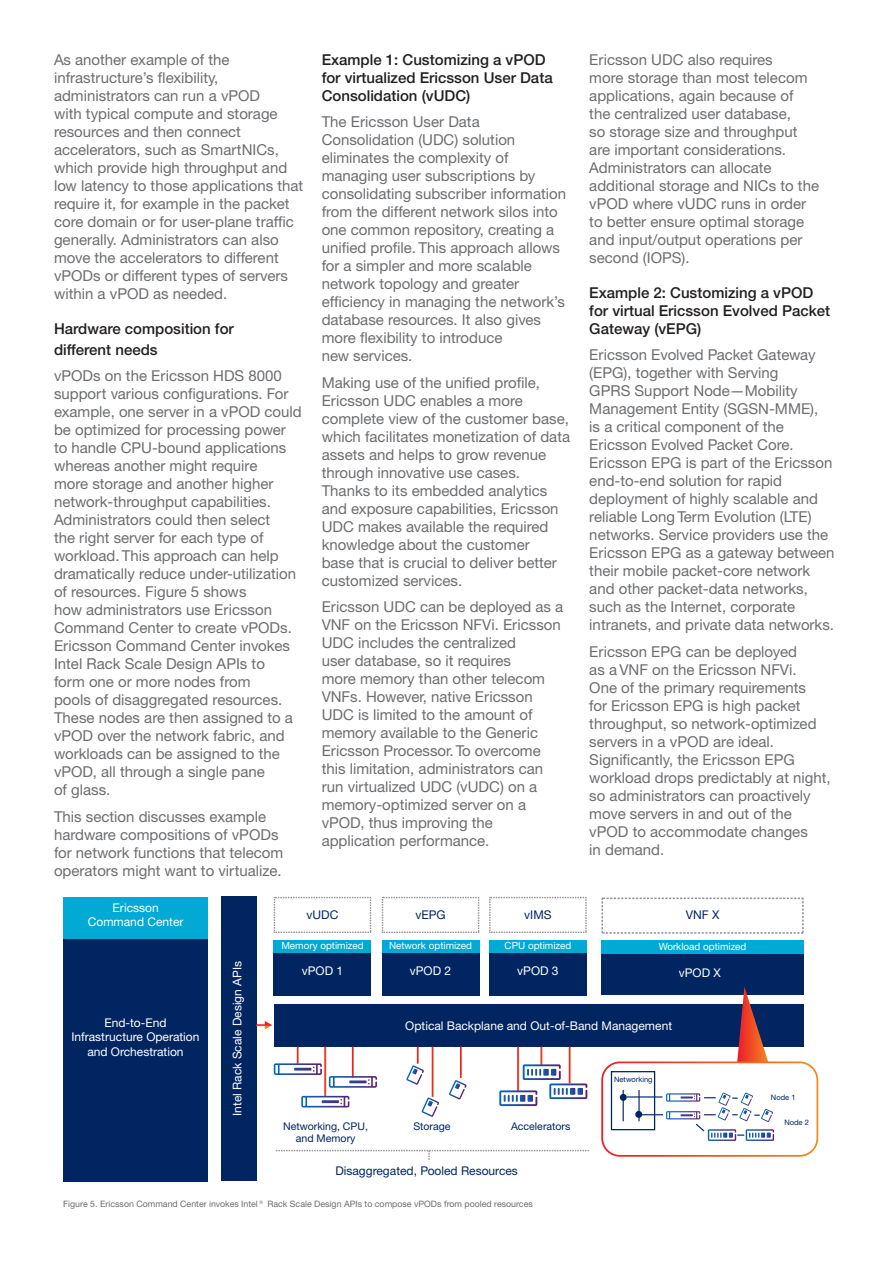
<style>
.page{position:relative;width:893px;height:1263px;background:#fff}
.page>*{position:absolute;margin:0;border:0;box-sizing:border-box;transform-origin:0 0}
.t1{font:15px/18px "Ericsson Sans";color:#6c6d70}
.t2{font:500 15px/18px "Ericsson Sans";color:#231f20}
.t3{font:12px/14.4px "Ericsson Sans";color:#fff;text-align:center}
.t4{font:12px "Ericsson Sans";color:#002561}
.t5{font:10.65px/12.8px "Ericsson Sans";color:#002561;text-align:center}
.t6{font:9.9px "Ericsson Sans";color:#fff}
.t7{font:8.85px "Ericsson Sans";color:#6c6d70}
.t8{font:7.5px "Ericsson Sans";color:#002561}
</style>
<div class="page">
<div style="left:63px;top:897px;width:144px;height:46px;background:#00aad5"></div>
<svg style="left:274px;top:897px;width:97px;height:36px"></svg>
<div style="left:63px;top:939px;width:144px;height:243px;background:#002561"></div>
<div style="left:274px;top:940px;width:97px;height:13px;background:#00aad5"></div>
<div style="left:274px;top:953px;width:97px;height:43px;background:#002561"></div>
<div style="left:221px;top:896px;width:35px;height:285px;background:#002561"></div>
<div style="left:274px;top:1004px;width:530px;height:43px;background:#002561"></div>
<svg style="left:382px;top:897px;width:97px;height:36px"></svg>
<div style="left:382px;top:940px;width:97px;height:13px;background:#00aad5"></div>
<div style="left:382px;top:953px;width:97px;height:43px;background:#002561"></div>
<svg style="left:489px;top:897px;width:98px;height:36px"></svg>
<div style="left:489px;top:940px;width:98px;height:13px;background:#00aad5"></div>
<div style="left:489px;top:953px;width:98px;height:43px;background:#002561"></div>
<svg style="left:601px;top:897px;width:203px;height:37px"></svg>
<div style="left:601px;top:941px;width:203px;height:13px;background:#00aad5"></div>
<div style="left:601px;top:954px;width:203px;height:40px;background:#002561"></div>
<svg style="left:276px;top:1150px;width:313px;height:10px"></svg>
<svg style="left:256px;top:1021px;width:16px;height:8px"></svg>
<svg style="left:274px;top:1047px;width:48px;height:28px"></svg>
<svg style="left:301px;top:1096px;width:48px;height:11px"></svg>
<svg style="left:329px;top:1076px;width:48px;height:12px"></svg>
<svg style="left:499px;top:1047px;width:88px;height:59px"></svg>
<svg style="left:737px;top:987px;width:31px;height:74px"></svg>
<div style="left:601px;top:1061px;width:217px;height:96px;border:2px solid #fff;border-radius:18px"></div>
<div style="left:611px;top:1071px;width:44px;height:59px;border:1px solid #002561"></div>
<hr style="left:623px;top:1090px;width:1px;height:31px;background:#002561">
<hr style="left:638px;top:1090px;width:2px;height:31px;background:#002561">
<div style="left:620px;top:1094px;width:7px;height:7px;background:#002561;border-radius:50%"></div>
<div style="left:635px;top:1111px;width:7px;height:7px;background:#002561;border-radius:50%"></div>
<hr style="left:627px;top:1096px;width:36px;height:1px;background:#002561">
<svg style="left:639px;top:1092px;width:135px;height:49px"></svg>
<svg style="left:406px;top:1047px;width:18px;height:38px"></svg>
<svg style="left:421px;top:1097px;width:18px;height:20px"></svg>
<svg style="left:449px;top:1080px;width:18px;height:19px"></svg>
<p class="t1" style="left:54px;top:50px;width:251px">As another example of the infrastructure’s flexibility, administrators can run a vPOD<br>with typical compute and storage resources and then connect accelerators, such as SmartNICs, which provide high throughput and low latency to those applications that require it, for example in the packet core domain or for user-plane traffic generally. Administrators can also move the accelerators to different vPODs or different types of servers within a vPOD as needed.</p>
<p class="t2" style="left:54px;top:318px;width:181px;line-height:21px">Hardware composition for different needs</p>
<p class="t1" style="left:54px;top:367px;width:249px">vPODs on the Ericsson HDS 8000 support various configurations. For example, one server in a vPOD could be optimized for processing power to handle CPU-bound applications whereas another might require<br>more storage and another higher network-throughput capabilities.<br>Administrators could then select<br>the right server for each type of workload. This approach can help dramatically reduce under-utilization of resources. Figure 5 shows<br>how administrators use Ericsson<br>Command Center to create vPODs.<br>Ericsson Command Center invokes<br>Intel Rack Scale Design APIs to<br>form one or more nodes from<br>pools of disaggregated resources.<br>These nodes are then assigned to a vPOD over the network fabric, and workloads can be assigned to the vPOD, all through a single pane<br>of glass.</p>
<p class="t1" style="left:54px;top:808px;width:231px">This section discusses example hardware compositions of vPODs for network functions that telecom operators might want to virtualize.</p>
<p class="t2" style="left:322px;top:50px;width:232px">Example 1: Customizing a vPOD for virtualized Ericsson User Data<br>Consolidation (vUDC)</p>
<p class="t1" style="left:322px;top:113px;width:246px">The Ericsson User Data<br>Consolidation (UDC) solution eliminates the complexity of managing user subscriptions by consolidating subscriber information from the different network silos into one common repository, creating a unified profile. This approach allows for a simpler and more scalable network topology and greater efficiency in managing the network’s database resources. It also gives more flexibility to introduce<br>new services.</p>
<p class="t1" style="left:322px;top:374px;width:250px">Making use of the unified profile,<br>Ericsson UDC enables a more complete view of the customer base, which facilitates monetization of data assets and helps to grow revenue through innovative use cases.<br>Thanks to its embedded analytics and exposure capabilities, Ericsson<br>UDC makes available the required knowledge about the customer<br>base that is crucial to deliver better customized services.</p>
<p class="t1" style="left:322px;top:598px;width:243px">Ericsson UDC can be deployed as a<br>VNF on the Ericsson NFVi. Ericsson<br>UDC includes the centralized<br>user database, so it requires<br>more memory than other telecom<br>VNFs. However, native Ericsson<br>UDC is limited to the amount of memory available to the Generic<br>Ericsson Processor. To overcome this limitation, administrators can run virtualized UDC (vUDC) on a memory-optimized server on a vPOD, thus improving the application performance.</p>
<p class="t1" style="left:589px;top:50px;width:231px">Ericsson UDC also requires<br>more storage than most telecom applications, again because of<br>the centralized user database,<br>so storage size and throughput are important considerations.<br>Administrators can allocate additional storage and NICs to the vPOD where vUDC runs in order to better ensure optimal storage and input/output operations per second (IOPS).</p>
<p class="t2" style="left:589px;top:283px;width:242px">Example 2: Customizing a vPOD for virtual Ericsson Evolved Packet<br>Gateway (vEPG)</p>
<p class="t1" style="left:589px;top:346px;width:247px">Ericsson Evolved Packet Gateway (EPG), together with Serving<br>GPRS Support Node—Mobility<br>Management Entity (SGSN-MME),<br>is a critical component of the<br>Ericsson Evolved Packet Core.<br>Ericsson EPG is part of the Ericsson end-to-end solution for rapid deployment of highly scalable and reliable Long Term Evolution (LTE) networks. Service providers use the<br>Ericsson EPG as a gateway between their mobile packet-core network and other packet-data networks, such as the Internet, corporate intranets, and private data networks.</p>
<p class="t1" style="left:589px;top:643px;width:243px">Ericsson EPG can be deployed<br>as a VNF on the Ericsson NFVi.<br>One of the primary requirements<br>for Ericsson EPG is high packet throughput, so network-optimized servers in a vPOD are ideal.<br>Significantly, the Ericsson EPG workload drops predictably at night, so administrators can proactively move servers in and out of the vPOD to accommodate changes<br>in demand.</p>
<p class="t3" style="left:88px;top:900px;width:97px">Ericsson<br>Command Center</p>
<p class="t4" style="left:307px;top:908px;width:33px">vUDC</p>
<p class="t6" style="left:281px;top:940px;width:84px">Memory optimized</p>
<p class="t4" style="left:415px;top:908px;width:32px">vEPG</p>
<p class="t6" style="left:389px;top:940px;width:84px">Network optimized</p>
<p class="t4" style="left:524px;top:908px;width:29px">vIMS</p>
<p class="t6" style="left:505px;top:940px;width:68px">CPU optimized</p>
<p class="t4" style="left:686px;top:908px;width:35px">VNF X</p>
<p class="t6" style="left:659px;top:941px;width:89px">Workload optimized</p>
<p class="t3" style="left:71px;top:1015px;width:130px">End-to-End<br>Infrastructure Operation and Orchestration</p>
<p class="t3" style="left:230px;top:1116px;width:156px;rotate:-90deg">Intel Rack Scale Design APIs</p>
<p class="t3" style="left:302px;top:964px;width:43px">vPOD 1</p>
<p class="t3" style="left:410px;top:964px;width:43px">vPOD 2</p>
<p class="t3" style="left:517px;top:964px;width:43px">vPOD 3</p>
<p class="t3" style="left:679px;top:965px;width:44px">vPOD X</p>
<p class="t3" style="left:405px;top:1019px;width:268px">Optical Backplane and Out-of-Band Management</p>
<p class="t8" style="left:614px;top:1075px;width:40px">Networking</p>
<p class="t5" style="left:283px;top:1120px;width:86px">Networking, CPU, and Memory</p>
<p class="t5" style="left:413px;top:1120px;width:39px">Storage</p>
<p class="t5" style="left:511px;top:1120px;width:61px">Accelerators</p>
<p class="t4" style="left:335px;top:1164px;width:184px">Disaggregated, Pooled Resources</p>
<p class="t7" style="left:63px;top:1199px;width:471px">Figure 5. Ericsson Command Center invokes Intel® Rack Scale Design APIs to compose vPODs from pooled resources</p>
<p class="t8" style="left:771px;top:1093px;width:26px">Node 1</p>
<p class="t8" style="left:784px;top:1118px;width:26px">Node 2</p>
</div>
